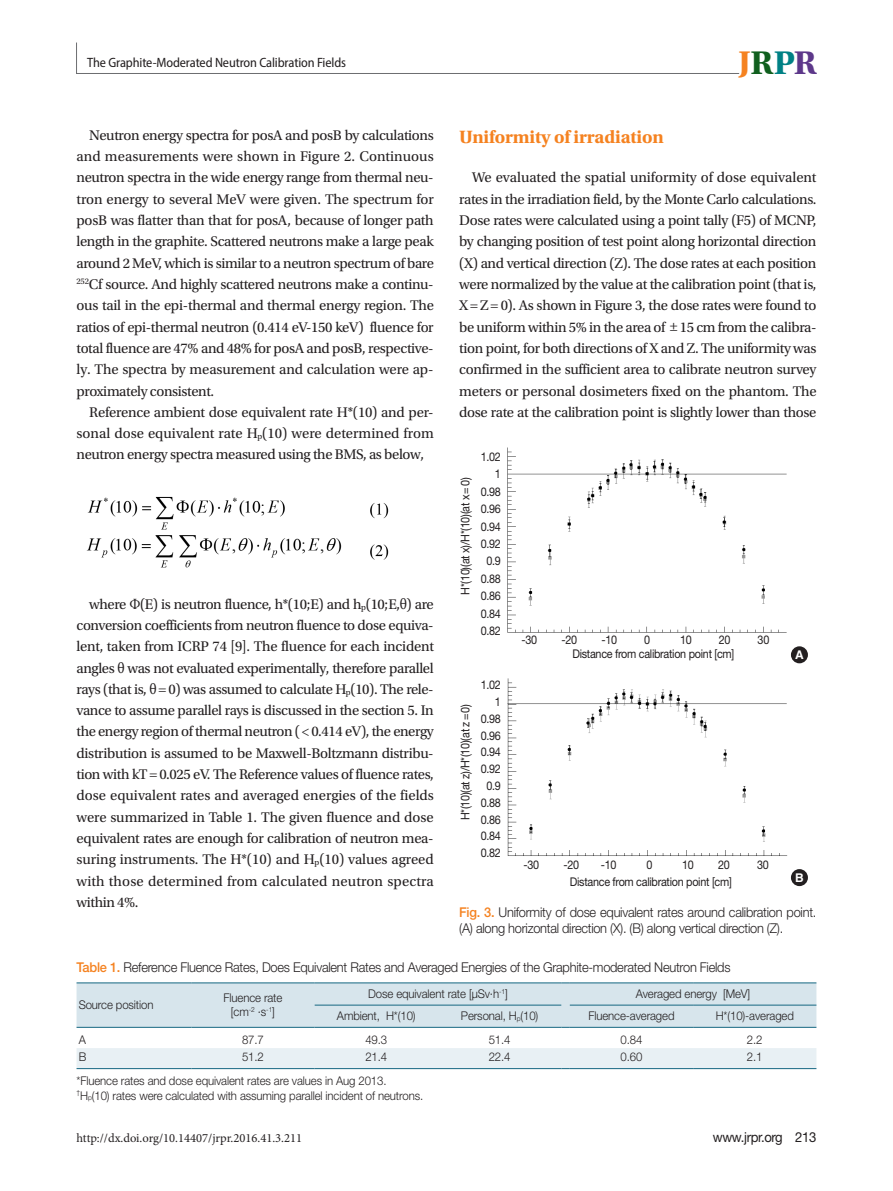
<style>
.page{position:relative;width:893px;height:1191px;background:#fff}
.page>*{position:absolute;margin:0;border:0;box-sizing:border-box;transform-origin:0 0}
.t1{font:700 34.5px "Utopia Std";color:#f58220}
.본문_대제목{font:700 18.75px "Utopia Std";letter-spacing:-.01em;color:#f58220}
.본문{font:14.7px/21.3px "Utopia Std";letter-spacing:-.025em;color:#231f20;text-align:justify}
.t2{font:13.8px "Helvetica Neue LT Std";letter-spacing:-.025em;color:#231f20;scale:.95 1}
.표_제목__그림_설명{font:300 13.5px/16.2px "Helvetica Neue LT Std";letter-spacing:-.02em;color:#231f20;scale:.95 1}
.t3{font:semi-condensed 13.5px "Myriad Pro";letter-spacing:-.01em;color:#231f20}
.t4{font:12.6px "Minion Pro";color:#231f20}
.표_본문{font:300 12px "Helvetica Neue LT Std";letter-spacing:-.01em;color:#231f20;scale:.95 1}
.그림_지문_8pt{font:12px "Helvetica Neue LT Std";letter-spacing:-.025em;color:#231f20;scale:.9 1}
.t5{font:700 12px "Helvetica LT Std";color:#fff}
.s1{font-size:8.55px}
.s2{font-family:"Minion Pro";font-size:15.45px}
.s3{font-family:"Minion Pro"}
.s4{color:#105f1e}
.s5{color:#008185}
.s6{color:#5d388a}
.s7{font-weight:500;color:#f58220}
.s8{font-size:7.05px}
</style>
<div class="page">
<svg style="left:76px;top:42px;width:664px;height:32px"></svg>
<img style="left:86px;top:496px;width:303px;height:72px">
<svg style="left:77px;top:982px;width:739px;height:87px"></svg>
<hr style="left:570px;top:1068px;width:123px;height:1px;background:#156781">
<hr style="left:693px;top:1068px;width:123px;height:1px;background:#156781">
<img style="left:507px;top:447px;width:280px;height:186px">
<img style="left:507px;top:678px;width:281px;height:178px">
<div style="left:791px;top:646px;width:17px;height:17px;background:#231f20;border-radius:50%"></div>
<div style="left:791px;top:869px;width:17px;height:17px;background:#231f20;border-radius:50%"></div>
<p class="t3" style="left:87px;top:54px;width:260px">The Graphite-Moderated Neutron Calibration Fields</p>
<p class="본문" style="left:77px;top:125px;width:359px;text-indent:13px">Neutron energy spectra for posA and posB by calculations and measurements were shown in Figure 2. Continuous neutron spectra in the wide energy range from thermal neu&shy;tron energy to several MeV were given. The spectrum for posB was flatter than that for posA, because of longer path length in the graphite. Scattered neutrons make a large peak around 2 MeV, which is similar to a neutron spectrum of bare <sup>252</sup>Cf source. And highly scattered neutrons make a continu&shy;ous tail in the epi-thermal and thermal energy region. The ratios of epi-thermal neutron (0.414 eV-150 keV) fluence for total fluence are 47% and 48% for posA and posB, respective&shy;ly. The spectra by measurement and calculation were ap&shy;proximately consistent.</p>
<p class="본문" style="left:77px;top:402px;width:359px;text-indent:13px">Reference ambient dose equivalent rate H*(10) and per&shy;sonal dose equivalent rate H<span class="s1">p</span>(10) were determined from neutron energy spectra measured using the BMS, as below,</p>
<p class="본문" style="left:77px;top:593px;width:359px;text-indent:13px">where <span class="s2">Φ</span>(E) is neutron fluence, h*(10;E) and h<span class="s1">p</span>(10;E,<span class="s2">θ</span>) are conversion coefficients from neutron fluence to dose equiva&shy;lent, taken from ICRP 74 [9]. The fluence for each incident angles <span class="s2">θ</span> was not evaluated experimentally, therefore parallel rays (that is, <span class="s2">θ</span><span class="s3">=</span>0) was assumed to calculate H<span class="s1">p</span>(10). The rele&shy;vance to assume parallel rays is discussed in the section 5. In the energy region of thermal neutron (<span class="s3">&lt;</span>0.414 eV), the energy distribution is assumed to be Maxwell-Boltzmann distribu&shy;tion with kT<span class="s3">=</span>0.025 eV. The Reference values of fluence rates, dose equivalent rates and averaged energies of the fields were summarized in Table 1. The given fluence and dose equivalent rates are enough for calibration of neutron mea&shy;suring instruments. The H*(10) and H<span class="s1">p</span>(10) values agreed with those determined from calculated neutron spectra within 4%.</p>
<h1 class="t1" style="left:738px;top:43px;width:80px">J<span class="s4">R</span><span class="s5">P</span><span class="s6">R</span></h1>
<p class="본문_대제목" style="left:459px;top:126px;width:206px">Uniformity of irradiation</p>
<p class="본문" style="left:459px;top:167px;width:359px;text-indent:13px">We evaluated the spatial uniformity of dose equivalent rates in the irradiation field, by the Monte Carlo calculations.<br>Dose rates were calculated using a point tally (F5) of MCNP, by changing position of test point along horizontal direction (X) and vertical direction (Z). The dose rates at each position were normalized by the value at the calibration point (that is, X<span class="s3">=</span>Z<span class="s3">=</span>0). As shown in Figure 3, the dose rates were found to be uniform within 5% in the area of <span class="s3">±</span>15 cm from the calibra&shy;tion point, for both directions of X and Z. The uniformity was confirmed in the sufficient area to calibrate neutron survey meters or personal dosimeters fixed on the phantom. The dose rate at the calibration point is slightly lower than those</p>
<p class="그림_지문_8pt" style="left:458px;top:594px;width:132px;rotate:-90deg">H*(10)(at x)/H*(10)(at x=0)</p>
<p class="그림_지문_8pt" style="left:481px;top:449px;width:24px">1.02</p>
<p class="그림_지문_8pt" style="left:495px;top:467px;width:8px">1</p>
<p class="그림_지문_8pt" style="left:481px;top:484px;width:24px">0.98</p>
<p class="그림_지문_8pt" style="left:481px;top:502px;width:24px">0.96</p>
<p class="그림_지문_8pt" style="left:481px;top:519px;width:24px">0.94</p>
<p class="그림_지문_8pt" style="left:481px;top:536px;width:24px">0.92</p>
<p class="그림_지문_8pt" style="left:486px;top:554px;width:18px">0.9</p>
<p class="그림_지문_8pt" style="left:481px;top:571px;width:24px">0.88</p>
<p class="그림_지문_8pt" style="left:481px;top:589px;width:24px">0.86</p>
<p class="그림_지문_8pt" style="left:481px;top:606px;width:24px">0.84</p>
<p class="그림_지문_8pt" style="left:481px;top:623px;width:24px">0.82</p>
<p class="그림_지문_8pt" style="left:458px;top:820px;width:131px;rotate:-90deg">H*(10)(at z)/H*(10)(at z=0)</p>
<p class="그림_지문_8pt" style="left:481px;top:678px;width:24px">1.02</p>
<p class="그림_지문_8pt" style="left:495px;top:694px;width:8px">1</p>
<p class="그림_지문_8pt" style="left:481px;top:711px;width:24px">0.98</p>
<p class="그림_지문_8pt" style="left:481px;top:728px;width:24px">0.96</p>
<p class="그림_지문_8pt" style="left:481px;top:745px;width:24px">0.94</p>
<p class="그림_지문_8pt" style="left:481px;top:761px;width:24px">0.92</p>
<p class="그림_지문_8pt" style="left:486px;top:778px;width:18px">0.9</p>
<p class="그림_지문_8pt" style="left:481px;top:795px;width:24px">0.88</p>
<p class="그림_지문_8pt" style="left:481px;top:812px;width:24px">0.86</p>
<p class="그림_지문_8pt" style="left:481px;top:829px;width:24px">0.84</p>
<p class="그림_지문_8pt" style="left:481px;top:845px;width:24px">0.82</p>
<p class="그림_지문_8pt" style="left:521px;top:633px;width:19px">-30</p>
<p class="그림_지문_8pt" style="left:561px;top:633px;width:19px">-20</p>
<p class="그림_지문_8pt" style="left:601px;top:633px;width:19px">-10</p>
<p class="그림_지문_8pt" style="left:644px;top:633px;width:8px">0</p>
<p class="그림_지문_8pt" style="left:680px;top:633px;width:15px">10</p>
<p class="그림_지문_8pt" style="left:719px;top:633px;width:15px">20</p>
<p class="그림_지문_8pt" style="left:758px;top:633px;width:15px">30</p>
<p class="그림_지문_8pt" style="left:572px;top:647px;width:181px">Distance from calibration point [cm]</p>
<p class="그림_지문_8pt" style="left:524px;top:858px;width:19px">-30</p>
<p class="그림_지문_8pt" style="left:564px;top:858px;width:19px">-20</p>
<p class="그림_지문_8pt" style="left:601px;top:858px;width:19px">-10</p>
<p class="그림_지문_8pt" style="left:646px;top:858px;width:8px">0</p>
<p class="그림_지문_8pt" style="left:682px;top:858px;width:15px">10</p>
<p class="그림_지문_8pt" style="left:718px;top:858px;width:15px">20</p>
<p class="그림_지문_8pt" style="left:757px;top:858px;width:15px">30</p>
<p class="그림_지문_8pt" style="left:570px;top:874px;width:181px">Distance from calibration point [cm]</p>
<p class="t5" style="left:795px;top:647px;width:10px">A</p>
<p class="t5" style="left:795px;top:870px;width:10px">B</p>
<p class="표_제목__그림_설명" style="left:459px;top:903px;width:377px"><span class="s7">Fig. 3.</span> Uniformity of dose equivalent rates around calibration point. (A) along horizontal direction (X). (B) along vertical direction (Z).</p>
<p class="표_제목__그림_설명" style="left:77px;top:958px;width:690px"><span class="s7">Table 1.</span> Reference Fluence Rates, Does Equivalent Rates and Averaged Energies of the Graphite-moderated Neutron Fields</p>
<p class="표_본문" style="left:79px;top:997px;width:80px">Source position</p>
<p class="표_본문" style="left:368px;top:986px;width:148px">Dose equivalent rate [μSv·h<sup>-1</sup>]</p>
<p class="표_본문" style="left:636px;top:986px;width:122px">Averaged energy [MeV]</p>
<p class="표_본문" style="left:337px;top:1008px;width:84px">Ambient, H*(10)</p>
<p class="표_본문" style="left:461px;top:1008px;width:83px">Personal, H<span class="s8">p</span>(10)</p>
<p class="표_본문" style="left:588px;top:1008px;width:92px">Fluence-averaged</p>
<p class="표_본문" style="left:716px;top:1008px;width:84px">H*(10)-averaged</p>
<p class="표_본문" style="left:224px;top:990px;width:64px">Fluence rate</p>
<p class="표_본문" style="left:231px;top:1004px;width:48px">[cm<sup>-2</sup> ·s<sup>-1</sup>]</p>
<p class="표_본문" style="left:79px;top:1032px;width:9px">A</p>
<p class="표_본문" style="left:242px;top:1032px;width:24px">87.7</p>
<p class="표_본문" style="left:365px;top:1032px;width:24px">49.3</p>
<p class="표_본문" style="left:489px;top:1032px;width:24px">51.4</p>
<p class="표_본문" style="left:620px;top:1032px;width:24px">0.84</p>
<p class="표_본문" style="left:747px;top:1032px;width:18px">2.2</p>
<p class="표_본문" style="left:79px;top:1049px;width:10px">B</p>
<p class="표_본문" style="left:242px;top:1049px;width:24px">51.2</p>
<p class="표_본문" style="left:365px;top:1049px;width:24px">21.4</p>
<p class="표_본문" style="left:489px;top:1049px;width:24px">22.4</p>
<p class="표_본문" style="left:620px;top:1049px;width:24px">0.60</p>
<p class="표_본문" style="left:747px;top:1049px;width:18px">2.1</p>
<p class="표_본문" style="left:77px;top:1073px;width:328px">*Fluence rates and dose equivalent rates are values in Aug 2013.</p>
<p class="표_본문" style="left:77px;top:1088px;width:366px"><sup>†</sup>H<span class="s8">p</span>(10) rates were calculated with assuming parallel incident of neutrons.</p>
<p class="t4" style="left:77px;top:1129px;width:227px">http://dx.doi.org/10.14407/jrpr.2016.41.3.211</p>
<p class="t2" style="left:713px;top:1128px;width:111px">www.jrpr.org 213</p>
</div>
